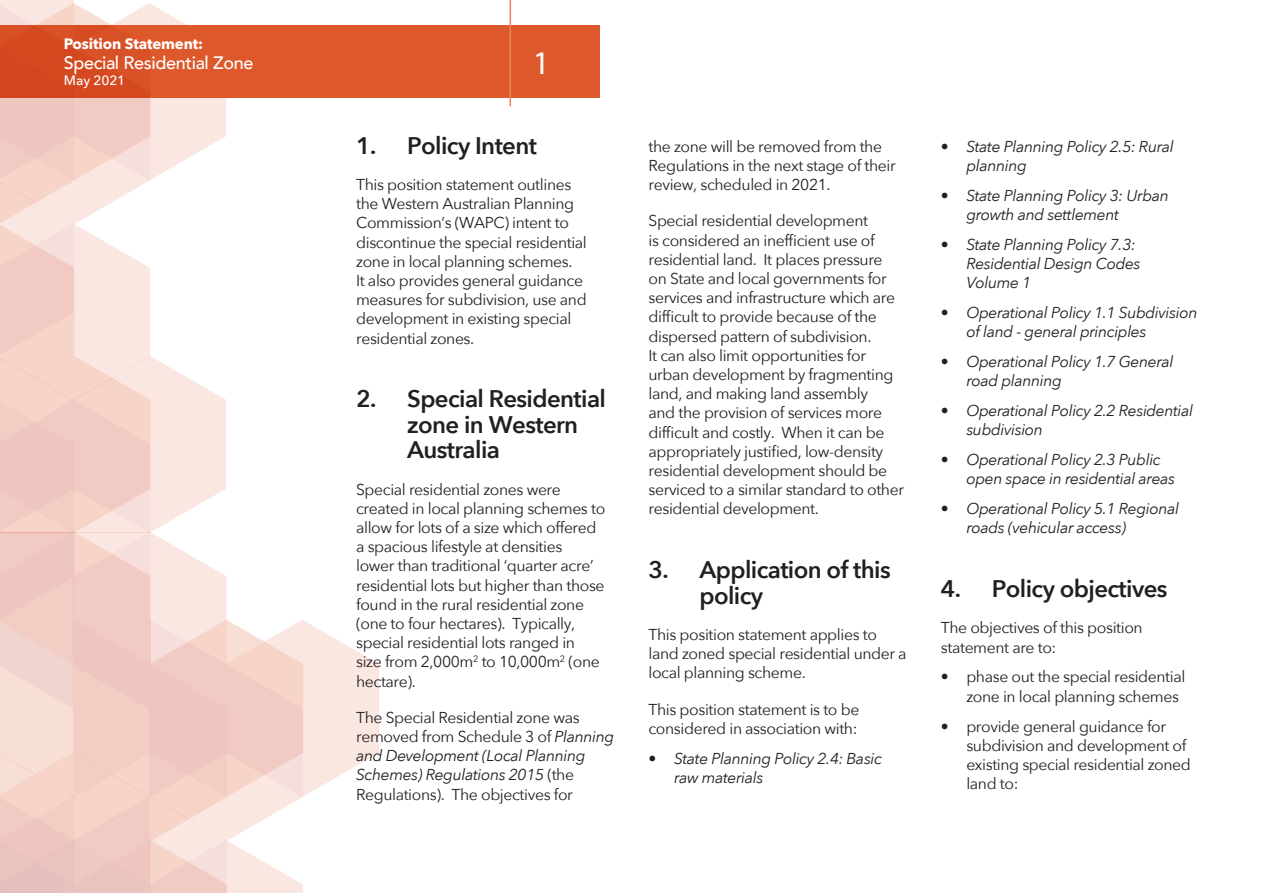
<style>
.page{position:relative;width:1263px;height:893px;background:#fff}
.page>*{position:absolute;margin:0;border:0;box-sizing:border-box;transform-origin:0 0}
.Page_number{font:33px "Myriad Pro";color:#fff}
.t1{font:600 24px/25.5px "Avenir Next";letter-spacing:-.025em;color:#231f20}
.Title_Sub_Header{font:500 18px "Avenir";letter-spacing:-.02em;color:#fff}
.Text{font:15.75px/19.2px "Avenir Next";letter-spacing:-.025em;color:#231f20}
.tab_a{font:italic 15.75px/19.2px "Avenir Next";letter-spacing:-.025em;color:#231f20}
.tab{font:15.75px/19.2px "Avenir Next";letter-spacing:-.025em;color:#231f20}
.t2{font:700 15px "Avenir Next";letter-spacing:-.01em;color:#fff}
.Header_line_2{font:500 13.5px "Avenir Next";color:#fff}
.s1{font-style:italic}
</style>
<div class="page">
<div style="left:0;top:26px;width:600px;height:72px;background:#dd582b"></div>
<svg style="left:0;top:0;width:379px;height:893px"></svg>
<hr style="left:509px;top:0;width:2px;height:106px;background:#e8875f">
<p class="t2" style="left:64px;top:31px;width:141px">Position Statement:</p>
<p class="Title_Sub_Header" style="left:64px;top:47px;width:191px">Special Residential Zone</p>
<p class="Header_line_2" style="left:64px;top:69px;width:63px">May 2021</p>
<p class="Page_number" style="left:533px;top:42px;width:18px">1</p>
<p class="t1" style="left:356px;top:132px;width:182px">1. Policy Intent</p>
<p class="Text" style="left:356px;top:174px;width:232px">This position statement outlines the Western Australian Planning<br>Commission’s (WAPC) intent to discontinue the special residential zone in local planning schemes.<br>It also provides general guidance measures for subdivision, use and development in existing special residential zones.</p>
<p class="t1" style="left:407px;top:386px;width:200px;text-indent:-51px">2. Special Residential zone in Western<br>Australia</p>
<p class="Text" style="left:356px;top:479px;width:251px">Special residential zones were created in local planning schemes to allow for lots of a size which offered a spacious lifestyle at densities<br>lower than traditional ‘quarter acre’ residential lots but higher than those found in the rural residential zone (one to four hectares). Typically, special residential lots ranged in<br>size from 2,000m<sup>2</sup> to 10,000m<sup>2</sup> (one hectare).</p>
<p class="Text" style="left:356px;top:707px;width:260px">The Special Residential zone was removed from Schedule 3 of <span class="s1">Planning and Development (Local Planning Schemes) Regulations 2015</span> (the Regulations). The objectives for</p>
<p class="Text" style="left:648px;top:136px;width:249px">the zone will be removed from the<br>Regulations in the next stage of their review, scheduled in 2021.</p>
<p class="Text" style="left:648px;top:211px;width:257px">Special residential development<br>is considered an inefficient use of residential land. It places pressure on State and local governments for services and infrastructure which are difficult to provide because of the dispersed pattern of subdivision.<br>It can also limit opportunities for urban development by fragmenting land, and making land assembly<br>and the provision of services more difficult and costly. When it can be appropriately justified, low-density residential development should be serviced to a similar standard to other residential development.</p>
<p class="t1" style="left:699px;top:556px;width:193px;text-indent:-51px">3. Application of this policy</p>
<p class="Text" style="left:648px;top:624px;width:260px">This position statement applies to land zoned special residential under a local planning scheme.</p>
<p class="Text" style="left:648px;top:699px;width:212px">This position statement is to be considered in association with:</p>
<p class="tab_a" style="left:674px;top:748px;width:209px;text-indent:-26px">• State Planning Policy 2.4: Basic raw materials</p>
<p class="tab_a" style="left:966px;top:136px;width:209px;text-indent:-26px">• State Planning Policy 2.5: Rural planning</p>
<p class="tab_a" style="left:966px;top:185px;width:204px;text-indent:-26px">• State Planning Policy 3: Urban growth and settlement</p>
<p class="tab_a" style="left:966px;top:234px;width:176px;text-indent:-26px">• State Planning Policy 7.3:<br>Residential Design Codes<br>Volume 1</p>
<p class="tab_a" style="left:966px;top:302px;width:233px;text-indent:-26px">• Operational Policy 1.1 Subdivision of land - general principles</p>
<p class="tab_a" style="left:966px;top:351px;width:209px;text-indent:-26px">• Operational Policy 1.7 General road planning</p>
<p class="tab_a" style="left:966px;top:400px;width:228px;text-indent:-26px">• Operational Policy 2.2 Residential subdivision</p>
<p class="tab_a" style="left:966px;top:449px;width:210px;text-indent:-26px">• Operational Policy 2.3 Public open space in residential areas</p>
<p class="tab_a" style="left:966px;top:498px;width:214px;text-indent:-26px">• Operational Policy 5.1 Regional roads (vehicular access)</p>
<p class="t1" style="left:941px;top:575px;width:228px">4. Policy objectives</p>
<p class="Text" style="left:941px;top:618px;width:203px">The objectives of this position statement are to:</p>
<p class="tab" style="left:966px;top:667px;width:221px;text-indent:-26px">• phase out the special residential zone in local planning schemes</p>
<p class="tab" style="left:966px;top:716px;width:226px;text-indent:-26px">• provide general guidance for subdivision and development of existing special residential zoned land to:</p>
</div>
